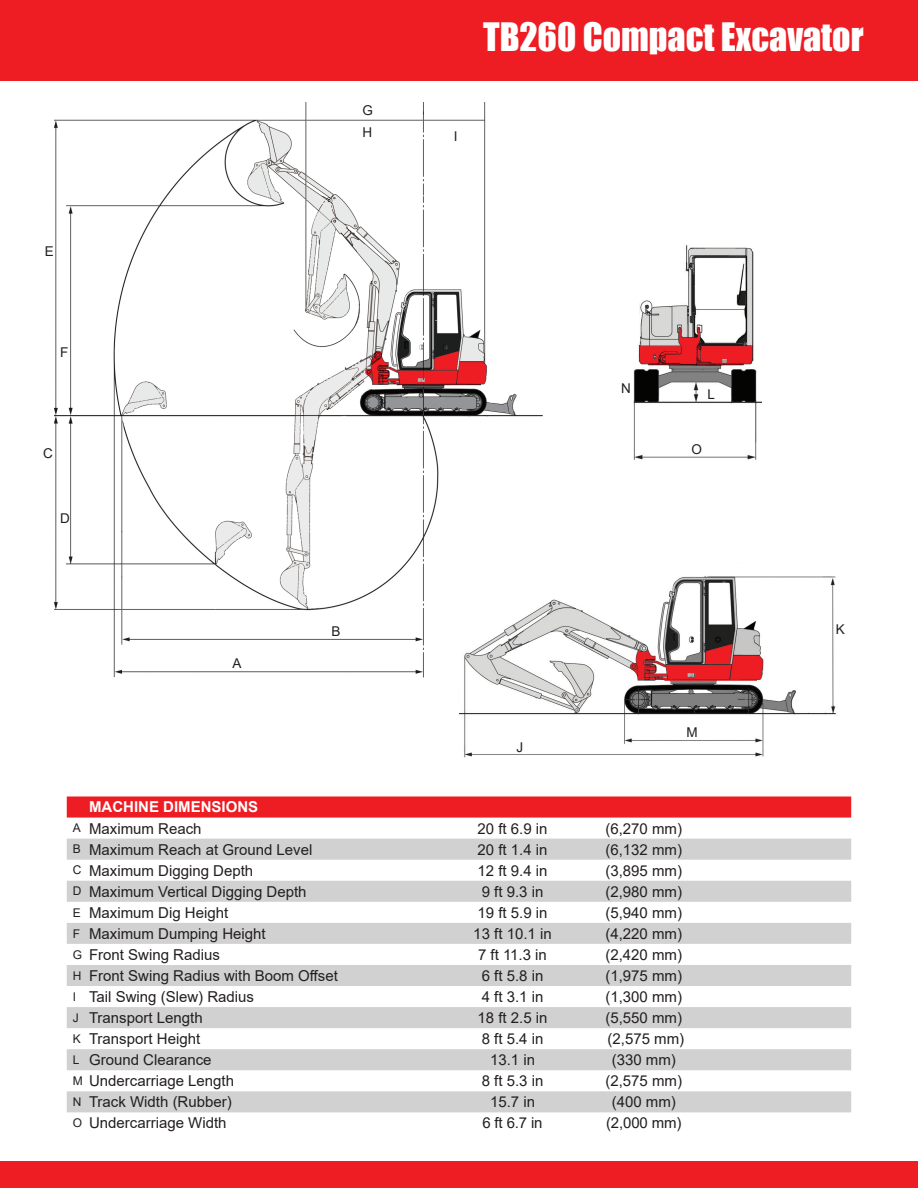
<style>
.page{position:relative;width:918px;height:1188px;background:#fff}
.page>*{position:absolute;margin:0;border:0;box-sizing:border-box;transform-origin:0 0}
.t1{font:36px "Impact";color:#fff}
.t2{font:15px "Arial";color:#231f20}
.t3{font:700 15px/21px "Arial";color:#fff}
.t4{font:13.5px "Arial";color:#231f20}
.s1{font-weight:400;font-size:12px;color:#231f20}
.s2{font-weight:400;color:#231f20}
.s3{font-size:12px}
</style>
<div class="page">
<div style="left:0;top:1161px;width:918px;height:27px;background:#ee1d23"></div>
<div style="left:0;top:0;width:918px;height:81px;background:#ee1d23"></div>
<img style="left:54px;top:102px;width:489px;height:714px">
<img style="left:459px;top:562px;width:377px;height:219px">
<svg style="left:67px;top:796px;width:784px;height:22px;background:#ee262c"></svg>
<svg style="left:67px;top:839px;width:784px;height:105px;fill:#d1d1d1"></svg>
<svg style="left:67px;top:965px;width:784px;height:148px"></svg>
<svg style="left:67px;top:1007px;width:784px;height:105px;fill:#d1d1d1"></svg>
<img style="left:633px;top:245px;width:128px;height:215px">
<p class="t4" style="left:363px;top:101px;width:12px">G</p>
<p class="t4" style="left:363px;top:123px;width:11px">H</p>
<h1 class="t1" style="left:483px;top:9px;width:382px">TB260 Compact Excavator</h1>
<p class="t4" style="left:454px;top:126px;width:5px">I</p>
<p class="t4" style="left:45px;top:242px;width:11px">E</p>
<p class="t4" style="left:60px;top:343px;width:10px">F</p>
<p class="t4" style="left:43px;top:444px;width:11px">C</p>
<p class="t4" style="left:60px;top:509px;width:11px">D</p>
<p class="t4" style="left:621px;top:379px;width:11px">N</p>
<p class="t4" style="left:707px;top:385px;width:9px">L</p>
<p class="t4" style="left:691px;top:440px;width:12px">O</p>
<p class="t4" style="left:232px;top:654px;width:11px">A</p>
<p class="t3" style="left:73px;top:797px;width:187px;text-indent:16px">MACHINE DIMENSIONS<br><span class="s1">A</span> <span class="s2">Maximum Reach</span></p>
<p class="t4" style="left:332px;top:621px;width:11px">B</p>
<p class="t4" style="left:517px;top:738px;width:8px">J</p>
<p class="t4" style="left:687px;top:723px;width:13px">M</p>
<p class="t2" style="left:478px;top:818px;width:72px">20 ft 6.9 in</p>
<p class="t2" style="left:605px;top:818px;width:78px">(6,270 mm)</p>
<p class="t2" style="left:73px;top:839px;width:241px"><span class="s3">B</span> Maximum Reach at Ground Level</p>
<p class="t2" style="left:478px;top:839px;width:72px">20 ft 1.4 in</p>
<p class="t2" style="left:605px;top:839px;width:78px">(6,132 mm)</p>
<p class="t2" style="left:73px;top:860px;width:182px"><span class="s3">C</span> Maximum Digging Depth</p>
<p class="t2" style="left:478px;top:860px;width:72px">12 ft 9.4 in</p>
<p class="t2" style="left:605px;top:860px;width:78px">(3,895 mm)</p>
<p class="t2" style="left:73px;top:881px;width:235px"><span class="s3">D</span> Maximum Vertical Digging Depth</p>
<p class="t2" style="left:482px;top:881px;width:63px">9 ft 9.3 in</p>
<p class="t2" style="left:605px;top:881px;width:78px">(2,980 mm)</p>
<p class="t2" style="left:73px;top:902px;width:157px"><span class="s3">E</span> Maximum Dig Height</p>
<p class="t2" style="left:478px;top:902px;width:72px">19 ft 5.9 in</p>
<p class="t2" style="left:605px;top:902px;width:78px">(5,940 mm)</p>
<p class="t2" style="left:73px;top:923px;width:194px"><span class="s3">F</span> Maximum Dumping Height</p>
<p class="t2" style="left:473px;top:923px;width:80px">13 ft 10.1 in</p>
<p class="t2" style="left:605px;top:923px;width:78px">(4,220 mm)</p>
<p class="t2" style="left:73px;top:944px;width:149px"><span class="s3">G</span> Front Swing Radius</p>
<p class="t2" style="left:478px;top:944px;width:70px">7 ft 11.3 in</p>
<p class="t2" style="left:605px;top:944px;width:78px">(2,420 mm)</p>
<p class="t2" style="left:73px;top:965px;width:267px"><span class="s3">H</span> Front Swing Radius with Boom Offset</p>
<p class="t2" style="left:482px;top:965px;width:63px">6 ft 5.8 in</p>
<p class="t2" style="left:605px;top:965px;width:78px">(1,975 mm)</p>
<p class="t2" style="left:73px;top:986px;width:183px"><span class="s3">I</span> Tail Swing (Slew) Radius</p>
<p class="t2" style="left:482px;top:986px;width:63px">4 ft 3.1 in</p>
<p class="t2" style="left:605px;top:986px;width:78px">(1,300 mm)</p>
<p class="t2" style="left:73px;top:1007px;width:131px"><span class="s3">J</span> Transport Length</p>
<p class="t2" style="left:478px;top:1007px;width:72px">18 ft 2.5 in</p>
<p class="t2" style="left:605px;top:1007px;width:78px">(5,550 mm)</p>
<p class="t2" style="left:73px;top:1029px;width:129px"><span class="s3">K</span> Transport Height</p>
<p class="t2" style="left:482px;top:1029px;width:63px">8 ft 5.4 in</p>
<p class="t2" style="left:608px;top:1029px;width:78px">(2,575 mm)</p>
<p class="t2" style="left:73px;top:1050px;width:140px"><span class="s3">L</span> Ground Clearance</p>
<p class="t2" style="left:490px;top:1050px;width:47px">13.1 in</p>
<p class="t2" style="left:612px;top:1050px;width:66px">(330 mm)</p>
<p class="t2" style="left:73px;top:1071px;width:163px"><span class="s3">M</span> Undercarriage Length</p>
<p class="t2" style="left:482px;top:1071px;width:63px">8 ft 5.3 in</p>
<p class="t2" style="left:605px;top:1071px;width:78px">(2,575 mm)</p>
<p class="t2" style="left:73px;top:1092px;width:161px"><span class="s3">N</span> Track Width (Rubber)</p>
<p class="t2" style="left:490px;top:1092px;width:47px">15.7 in</p>
<p class="t2" style="left:612px;top:1092px;width:66px">(400 mm)</p>
<p class="t2" style="left:73px;top:1113px;width:155px"><span class="s3">O</span> Undercarriage Width</p>
<p class="t2" style="left:482px;top:1113px;width:62px">6 ft 6.7 in</p>
<p class="t2" style="left:606px;top:1113px;width:77px">(2,000 mm)</p>
<p class="t4" style="left:836px;top:620px;width:11px">K</p>
</div>
